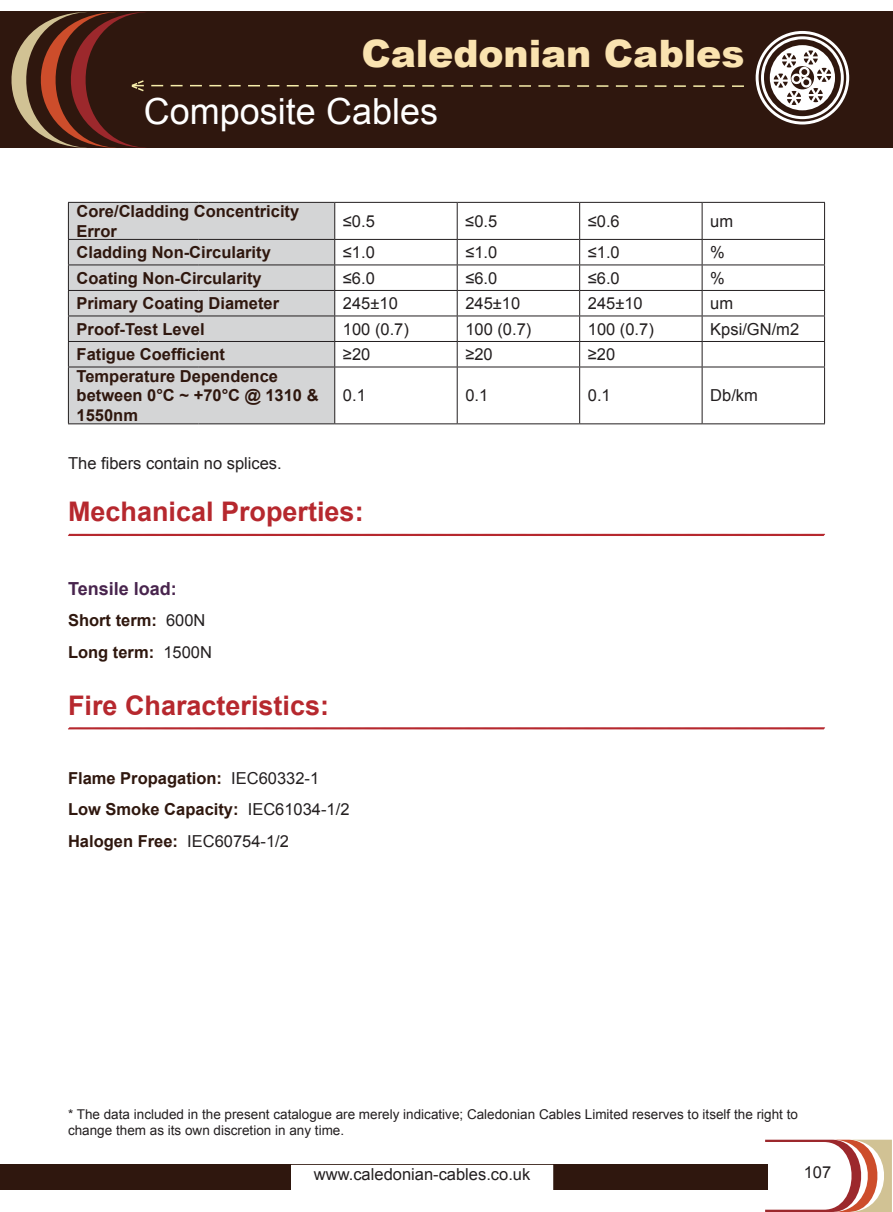
<style>
.page{position:relative;width:893px;height:1212px;background:#fff}
.page>*{position:absolute;margin:0;border:0;box-sizing:border-box;transform-origin:0 0}
.t1{font:900 37.8px "Arial";letter-spacing:-.005em;color:#fae3b0}
.t2{font:36px "Arial";color:#fff}
.t3{font:700 27px "Arial";color:#b6282e}
.t4{font:700 18px "Arial";color:#48244d}
.t5{font:700 16.5px/19.8px "Arial";color:#2f170e}
.t6{font:16.5px "Arial";color:#231f20}
.t7{font:13.5px/16.2px "Arial";color:#231f20}
.s1{font-weight:400;color:#231f20}
</style>
<div class="page">
<svg style="left:765px;top:1140px;width:127px;height:72px"></svg>
<div style="left:0;top:12px;width:893px;height:136px;background:#2f170e"></div>
<svg style="left:756px;top:31px;width:93px;height:94px"></svg>
<svg style="left:11px;top:12px;width:733px;height:136px"></svg>
<div style="left:0;top:1164px;width:767px;height:26px;background:#2f170e"></div>
<div style="left:292px;top:1165px;width:261px;height:26px;background:#fff"></div>
<svg style="left:68px;top:533px;width:757px;height:3px;background:#ca6468"></svg>
<svg style="left:68px;top:727px;width:757px;height:3px;background:#ca666a"></svg>
<div style="left:69px;top:203px;width:265px;height:220px;background:#d4d5d6"></div>
<hr style="left:68px;top:202px;width:131px;height:1px;background:#231f20">
<hr style="left:68px;top:203px;width:1px;height:36px;background:#231f20">
<hr style="left:199px;top:202px;width:136px;height:1px;background:#231f20">
<hr style="left:335px;top:202px;width:122px;height:1px;background:#231f20">
<hr style="left:334px;top:203px;width:1px;height:36px;background:#231f20">
<hr style="left:457px;top:202px;width:123px;height:1px;background:#231f20">
<hr style="left:457px;top:203px;width:1px;height:36px;background:#231f20">
<hr style="left:580px;top:202px;width:122px;height:1px;background:#231f20">
<hr style="left:579px;top:203px;width:1px;height:36px;background:#231f20">
<hr style="left:702px;top:202px;width:123px;height:1px;background:#231f20">
<hr style="left:702px;top:203px;width:1px;height:36px;background:#231f20">
<hr style="left:824px;top:203px;width:1px;height:36px;background:#231f20">
<hr style="left:68px;top:239px;width:131px;height:1px;background:#231f20">
<hr style="left:199px;top:239px;width:136px;height:1px;background:#231f20">
<hr style="left:335px;top:239px;width:122px;height:1px;background:#231f20">
<hr style="left:457px;top:239px;width:123px;height:1px;background:#231f20">
<hr style="left:580px;top:239px;width:122px;height:1px;background:#231f20">
<hr style="left:702px;top:239px;width:123px;height:1px;background:#231f20">
<hr style="left:68px;top:265px;width:131px;height:1px;background:#231f20">
<hr style="left:199px;top:265px;width:136px;height:1px;background:#231f20">
<hr style="left:335px;top:265px;width:122px;height:1px;background:#231f20">
<hr style="left:457px;top:265px;width:123px;height:1px;background:#231f20">
<hr style="left:580px;top:265px;width:122px;height:1px;background:#231f20">
<hr style="left:702px;top:265px;width:123px;height:1px;background:#231f20">
<hr style="left:68px;top:290px;width:131px;height:1px;background:#231f20">
<hr style="left:199px;top:290px;width:136px;height:1px;background:#231f20">
<hr style="left:335px;top:290px;width:122px;height:1px;background:#231f20">
<hr style="left:457px;top:290px;width:123px;height:1px;background:#231f20">
<hr style="left:580px;top:290px;width:122px;height:1px;background:#231f20">
<hr style="left:702px;top:290px;width:123px;height:1px;background:#231f20">
<hr style="left:68px;top:316px;width:131px;height:1px;background:#231f20">
<hr style="left:199px;top:316px;width:136px;height:1px;background:#231f20">
<hr style="left:335px;top:316px;width:122px;height:1px;background:#231f20">
<hr style="left:457px;top:316px;width:123px;height:1px;background:#231f20">
<hr style="left:580px;top:316px;width:122px;height:1px;background:#231f20">
<hr style="left:702px;top:316px;width:123px;height:1px;background:#231f20">
<hr style="left:68px;top:341px;width:131px;height:1px;background:#231f20">
<svg style="left:68px;top:240px;width:1px;height:127px"></svg>
<hr style="left:199px;top:341px;width:136px;height:1px;background:#231f20">
<hr style="left:335px;top:341px;width:122px;height:1px;background:#231f20">
<svg style="left:334px;top:240px;width:1px;height:127px"></svg>
<hr style="left:457px;top:341px;width:123px;height:1px;background:#231f20">
<svg style="left:457px;top:240px;width:1px;height:127px"></svg>
<hr style="left:580px;top:341px;width:122px;height:1px;background:#231f20">
<svg style="left:579px;top:240px;width:1px;height:127px"></svg>
<hr style="left:702px;top:341px;width:123px;height:1px;background:#231f20">
<svg style="left:702px;top:240px;width:1px;height:127px"></svg>
<svg style="left:824px;top:240px;width:1px;height:127px"></svg>
<hr style="left:68px;top:367px;width:131px;height:1px;background:#231f20">
<hr style="left:68px;top:367px;width:1px;height:56px;background:#231f20">
<hr style="left:199px;top:367px;width:136px;height:1px;background:#231f20">
<hr style="left:335px;top:367px;width:122px;height:1px;background:#231f20">
<hr style="left:334px;top:367px;width:1px;height:56px;background:#231f20">
<hr style="left:457px;top:367px;width:123px;height:1px;background:#231f20">
<hr style="left:457px;top:367px;width:1px;height:56px;background:#231f20">
<hr style="left:580px;top:367px;width:122px;height:1px;background:#231f20">
<hr style="left:579px;top:367px;width:1px;height:56px;background:#231f20">
<hr style="left:702px;top:367px;width:123px;height:1px;background:#231f20">
<hr style="left:702px;top:367px;width:1px;height:56px;background:#231f20">
<hr style="left:824px;top:367px;width:1px;height:56px;background:#231f20">
<hr style="left:68px;top:423px;width:131px;height:1px;background:#231f20">
<hr style="left:199px;top:423px;width:136px;height:1px;background:#231f20">
<hr style="left:335px;top:423px;width:122px;height:1px;background:#231f20">
<hr style="left:457px;top:423px;width:123px;height:1px;background:#231f20">
<hr style="left:580px;top:423px;width:122px;height:1px;background:#231f20">
<hr style="left:702px;top:423px;width:123px;height:1px;background:#231f20">
<h1 class="t1" style="left:361px;top:26px;width:384px">Caledonian Cables</h1>
<h2 class="t2" style="left:144px;top:87px;width:296px">Composite Cables</h2>
<p class="t5" style="left:77px;top:202px;width:224px">Core/Cladding Concentricity<br>Error</p>
<p class="t6" style="left:343px;top:210px;width:33px">≤0.5</p>
<p class="t6" style="left:465px;top:210px;width:33px">≤0.5</p>
<p class="t6" style="left:588px;top:210px;width:33px">≤0.6</p>
<p class="t6" style="left:710px;top:210px;width:24px">um</p>
<p class="t5" style="left:77px;top:243px;width:196px">Cladding Non-Circularity</p>
<p class="t6" style="left:343px;top:241px;width:33px">≤1.0</p>
<p class="t6" style="left:465px;top:241px;width:33px">≤1.0</p>
<p class="t6" style="left:588px;top:241px;width:33px">≤1.0</p>
<p class="t6" style="left:710px;top:241px;width:16px">%</p>
<p class="t5" style="left:77px;top:268px;width:187px">Coating Non-Circularity</p>
<p class="t6" style="left:343px;top:267px;width:33px">≤6.0</p>
<p class="t6" style="left:465px;top:267px;width:33px">≤6.0</p>
<p class="t6" style="left:588px;top:267px;width:33px">≤6.0</p>
<p class="t6" style="left:710px;top:267px;width:16px">%</p>
<p class="t5" style="left:77px;top:294px;width:204px">Primary Coating Diameter</p>
<p class="t6" style="left:343px;top:292px;width:56px">245±10</p>
<p class="t6" style="left:465px;top:292px;width:56px">245±10</p>
<p class="t6" style="left:588px;top:292px;width:56px">245±10</p>
<p class="t6" style="left:710px;top:292px;width:24px">um</p>
<p class="t5" style="left:77px;top:319px;width:130px">Proof-Test Level</p>
<p class="t6" style="left:343px;top:318px;width:68px">100 (0.7)</p>
<p class="t6" style="left:465px;top:318px;width:68px">100 (0.7)</p>
<p class="t6" style="left:588px;top:318px;width:68px">100 (0.7)</p>
<p class="t6" style="left:710px;top:318px;width:90px">Kpsi/GN/m2</p>
<p class="t5" style="left:77px;top:345px;width:150px">Fatigue Coefficient</p>
<p class="t6" style="left:343px;top:343px;width:29px">≥20</p>
<p class="t6" style="left:465px;top:343px;width:29px">≥20</p>
<p class="t6" style="left:588px;top:343px;width:29px">≥20</p>
<p class="t5" style="left:77px;top:366px;width:244px">Temperature Dependence between 0°C ~ +70°C @ 1310 &amp;<br>1550nm</p>
<p class="t6" style="left:343px;top:385px;width:24px">0.1</p>
<p class="t6" style="left:465px;top:385px;width:24px">0.1</p>
<p class="t6" style="left:588px;top:385px;width:24px">0.1</p>
<p class="t6" style="left:710px;top:385px;width:49px">Db/km</p>
<p class="t6" style="left:68px;top:452px;width:215px">The fibers contain no splices.</p>
<h3 class="t3" style="left:68px;top:494px;width:297px">Mechanical Properties:</h3>
<p class="t4" style="left:68px;top:577px;width:110px">Tensile load:</p>
<p class="t5" style="left:68px;top:605px;width:145px;line-height:31.5px">Short term: <span class="s1">600N<br></span>Long term: <span class="s1">1500N</span></p>
<h3 class="t3" style="left:68px;top:687px;width:263px">Fire Characteristics:</h3>
<p class="t5" style="left:68px;top:763px;width:283px;line-height:31.5px">Flame Propagation: <span class="s1">IEC60332-1<br></span>Low Smoke Capacity: <span class="s1">IEC61034-1/2<br></span>Halogen Free: <span class="s1">IEC60754-1/2</span></p>
<p class="t7" style="left:68px;top:1106px;width:731px">* The data included in the present catalogue are merely indicative; Caledonian Cables Limited reserves to itself the right to change them as its own discretion in any time.</p>
<p class="t6" style="left:314px;top:1163px;width:218px">www.caledonian-cables.co.uk</p>
<p class="t6" style="left:804px;top:1161px;width:29px">107</p>
</div>
